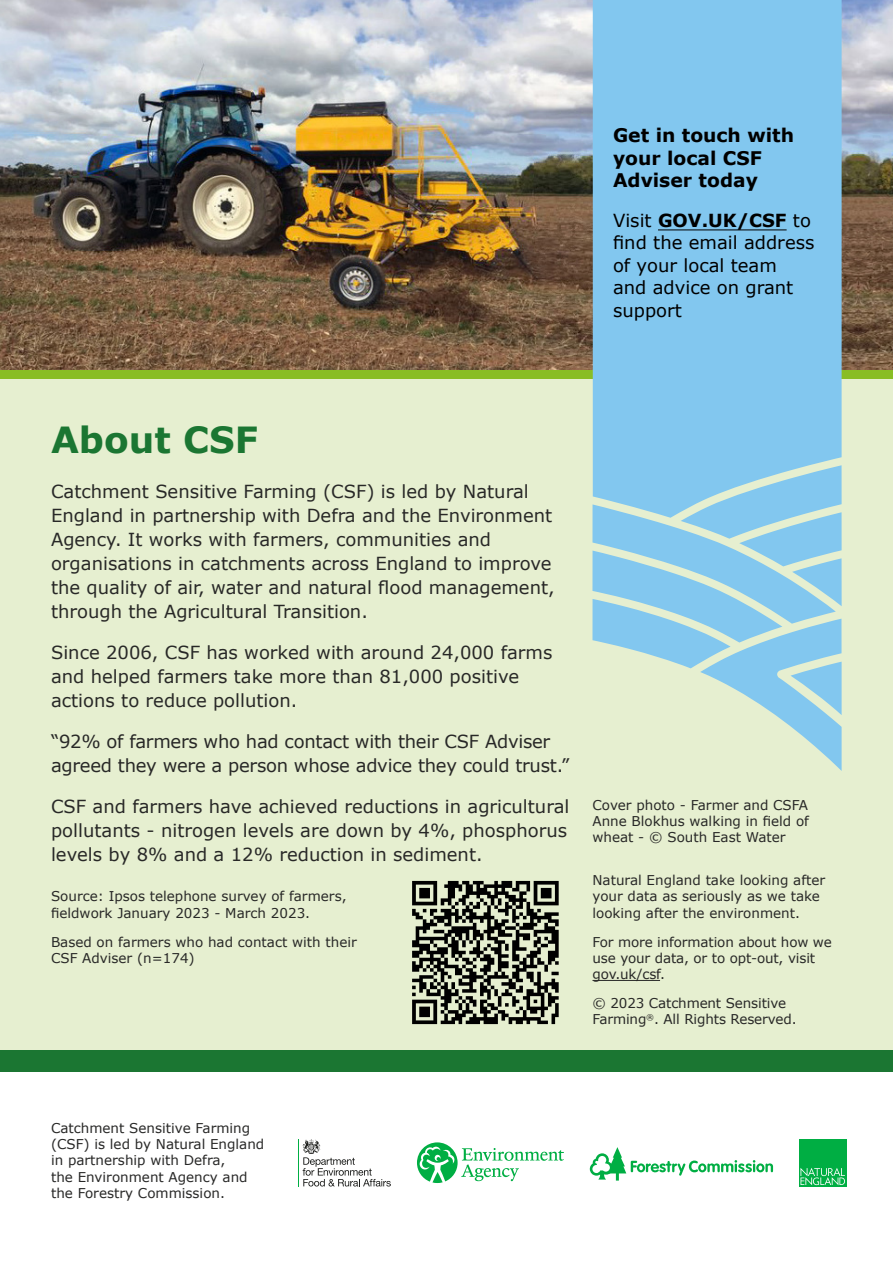
<style>
.page{position:relative;width:893px;height:1263px;background:#fff}
.page>*{position:absolute;margin:0;border:0;box-sizing:border-box;transform-origin:0 0}
.Header_2{font:700 36px "Verdana";color:#1b7632}
.Body_Text{font:700 18.75px/22.5px "Verdana";color:#000}
.Body_Text-2{font:18px/24px "Verdana";color:#282827}
.Body_Text-3{font:18px/22.5px "Verdana";color:#000}
.Body_Text-4{font:700 18px "Verdana";color:#000}
.Body_Text-5{font:13.5px/16.2px "Verdana";color:#282827}
.s1{font-weight:400}
</style>
<div class="page">
<div style="left:0;top:0;width:893px;height:1071px;background:#e6efd0"></div>
<img style="left:0;top:0;width:893px;height:370px">
<div style="left:0;top:370px;width:893px;height:8px;background:#89bd24"></div>
<svg style="left:592px;top:0;width:250px;height:771px;fill:#82c7ef"></svg>
<hr style="left:658px;top:230px;width:129px;height:1px;background:#000">
<hr style="left:592px;top:980px;width:68px;height:1px;background:#282827">
<div style="left:0;top:1050px;width:893px;height:21px;background:#1b7632"></div>
<svg style="left:412px;top:881px;width:147px;height:143px"></svg>
<svg style="left:417px;top:1142px;width:147px;height:41px"></svg>
<div style="left:799px;top:1139px;width:47px;height:47px;background:#00ae43"></div>
<svg style="left:800px;top:1168px;width:45px;height:17px"></svg>
<svg style="left:590px;top:1147px;width:183px;height:33px"></svg>
<hr style="left:298px;top:1139px;width:1px;height:47px;background:#00ae43">
<svg style="left:302px;top:1139px;width:89px;height:47px"></svg>
<p class="Body_Text" style="left:613px;top:124px;width:183px">Get in touch with your local CSF<br>Adviser today</p>
<p class="Body_Text-4" style="left:613px;top:209px;width:199px"><span class="s1">Visit</span> GOV.UK/CSF <span class="s1">to</span></p>
<p class="Body_Text-3" style="left:613px;top:231px;width:203px">find the email address of your local team and advice on grant support</p>
<p class="Header_2" style="left:51px;top:417px;width:209px">About CSF</p>
<p class="Body_Text-2" style="left:51px;top:479px;width:505px">Catchment Sensitive Farming (CSF) is led by Natural England in partnership with Defra and the Environment Agency. It works with farmers, communities and organisations in catchments across England to improve the quality of air, water and natural flood management, through the Agricultural Transition.</p>
<p class="Body_Text-2" style="left:51px;top:640px;width:503px">Since 2006, CSF has worked with around 24,000 farms and helped farmers take more than 81,000 positive actions to reduce pollution.</p>
<p class="Body_Text-2" style="left:51px;top:729px;width:520px">“92% of farmers who had contact with their CSF Adviser agreed they were a person whose advice they could trust.”</p>
<p class="Body_Text-2" style="left:51px;top:794px;width:520px">CSF and farmers have achieved reductions in agricultural pollutants - nitrogen levels are down by 4%, phosphorus levels by 8% and a 12% reduction in sediment.</p>
<p class="Body_Text-5" style="left:51px;top:888px;width:297px">Source: Ipsos telephone survey of farmers, fieldwork January 2023 - March 2023.</p>
<p class="Body_Text-5" style="left:51px;top:933px;width:307px">Based on farmers who had contact with their<br>CSF Adviser (n=174)</p>
<p class="Body_Text-5" style="left:592px;top:796px;width:218px;text-align:justify">Cover photo - Farmer and CSFA Anne Blokhus walking in field of wheat - © South East Water</p>
<p class="Body_Text-5" style="left:592px;top:872px;width:234px">Natural England take looking after your data as seriously as we take looking after the environment.</p>
<p class="Body_Text-5" style="left:592px;top:933px;width:241px">For more information about how we use your data, or to opt-out, visit</p>
<p class="Body_Text-5" style="left:592px;top:965px;width:74px">gov.uk/csf.</p>
<p class="Body_Text-5" style="left:592px;top:994px;width:206px">© 2023 Catchment Sensitive<br>Farming<sup>®</sup>. All Rights Reserved.</p>
<p class="Body_Text-5" style="left:51px;top:1119px;width:215px">Catchment Sensitive Farming (CSF) is led by Natural England in partnership with Defra,<br>the Environment Agency and the Forestry Commission.</p>
</div>
